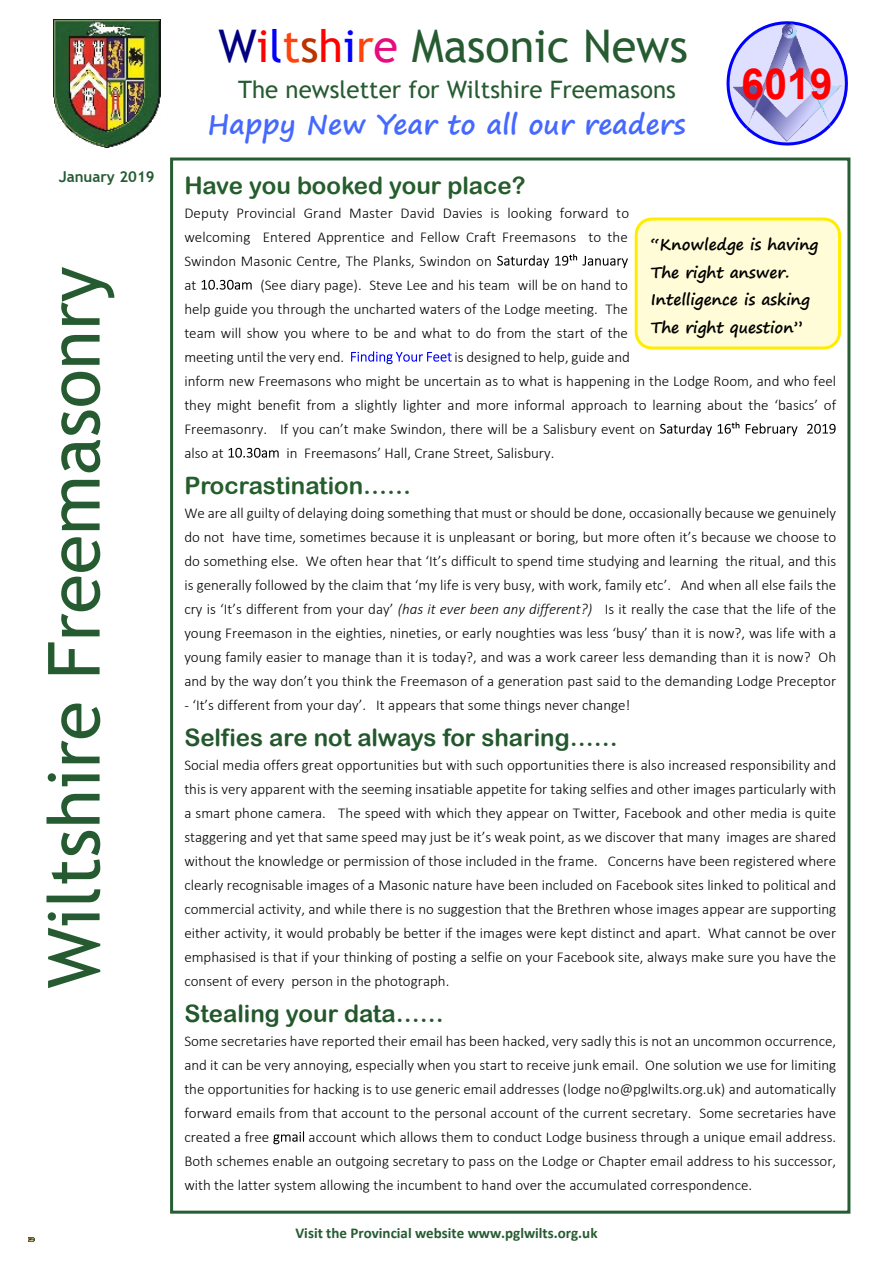
<style>
.page{position:relative;width:893px;height:1263px;background:#fff}
.page>*{position:absolute;margin:0;border:0;box-sizing:border-box;transform-origin:0 0}
.t1{font:72px "Trebuchet MS";color:#265b31}
.t2{font:45px "Trebuchet MS";color:#265b31}
.t3{font:700 42.75px "Arial";color:#f00;scale:.95 1}
.t4{font:700 27px "Segoe Print";color:#4569ff}
.t5{font:24px "Arial Rounded MT Bold";color:#23582d}
.t6{font:24px "Arial Rounded MT Bold";color:#255d2c}
.t7{font:24px "Trebuchet MS";color:#265b31}
.t8{font:700 15.6px/27.5px "Segoe Print";color:#000}
.t9{font:300 15px/24px "Calibri";color:#000;text-align:justify}
.t10{font:700 15px "Calibri";color:#265b31}
.t11{font:700 15px "Trebuchet MS";color:#265b31}
.s1{color:#000080}
.s2{color:#f00}
.s3{color:#00f}
.s4{color:#ff430d}
.s5{color:#bb3400}
.s6{color:#e60c80}
.s7{font-style:italic}
</style>
<div class="page">
<svg style="left:29px;top:1237px;width:5px;height:5px"></svg>
<img style="left:53px;top:20px;width:107px;height:128px">
<svg style="left:726px;top:21px;width:122px;height:124px"></svg>
<img style="left:734px;top:24px;width:107px;height:117px">
<svg style="left:497px;top:255px;width:52px;height:13px"></svg>
<svg style="left:555px;top:254px;width:73px;height:14px"></svg>
<svg style="left:202px;top:280px;width:50px;height:10px"></svg>
<svg style="left:351px;top:351px;width:101px;height:13px"></svg>
<svg style="left:660px;top:423px;width:52px;height:13px"></svg>
<svg style="left:718px;top:422px;width:21px;height:12px"></svg>
<svg style="left:746px;top:423px;width:51px;height:13px"></svg>
<svg style="left:807px;top:424px;width:29px;height:10px"></svg>
<svg style="left:229px;top:448px;width:50px;height:10px"></svg>
<svg style="left:273px;top:1131px;width:31px;height:13px"></svg>
<svg style="left:635px;top:218px;width:206px;height:131px;background:#fffbc9"></svg>
<p class="t11" style="left:59px;top:170px;width:97px">January 2019</p>
<h1 class="t1" style="left:47px;top:988px;width:723px;rotate:-90deg">Wiltshire Freemasonry</h1>
<h2 class="t2" style="left:219px;top:28px;width:471px"><span class="s1">W</span><span class="s2">i</span><span class="s3">l</span><span class="s4">t</span><span class="s5">s</span><span class="s2">h</span><span class="s3">i</span><span class="s4">r</span><span class="s6">e</span> Masonic News</h2>
<h3 class="t7" style="left:238px;top:80px;width:439px">The newsletter for Wiltshire Freemasons</h3>
<h3 class="t4" style="left:208px;top:111px;width:479px">Happy New Year to all our readers</h3>
<h3 class="t3" style="left:742px;top:68px;width:97px">6019</h3>
<h3 class="t6" style="left:184px;top:176px;width:343px">Have you booked your place?</h3>
<p class="t9" style="left:184px;top:202px;width:446px;text-align:left">Deputy Provincial Grand Master David Davies is looking forward to welcoming Entered Apprentice and Fellow Craft Freemasons to the Swindon Masonic Centre, The Planks, Swindon on<br>at</p>
<p class="t8" style="left:651px;top:232px;width:169px">“Knowledge is having<br>The right answer.<br>Intelligence is asking<br>The right question”</p>
<p class="t9" style="left:184px;top:274px;width:445px;text-indent:76px">(See diary page). Steve Lee and his team will be on hand to help guide you through the uncharted waters of the Lodge meeting. The team will show you where to be and what to do from the start of the meeting until the very end.</p>
<p class="t9" style="left:184px;top:346px;width:653px;text-align:left;text-indent:270px">is designed to help, guide and<br>inform new Freemasons who might be uncertain as to what is happening in the Lodge Room, and who feel they might benefit from a slightly lighter and more informal approach to learning about the ‘basics’ of Freemasonry. If you can’t make Swindon, there will be a Salisbury event on<br>also at</p>
<p class="t9" style="left:286px;top:442px;width:270px">in Freemasons’ Hall, Crane Street, Salisbury.</p>
<h3 class="t6" style="left:184px;top:476px;width:228px">Procrastination……</h3>
<p class="t9" style="left:184px;top:502px;width:653px">We are all guilty of delaying doing something that must or should be done, occasionally because we genuinely do not have time, sometimes because it is unpleasant or boring, but more often it’s because we choose to do something else. We often hear that ‘It’s difficult to spend time studying and learning the ritual, and this is generally followed by the claim that ‘my life is very busy, with work, family etc’. And when all else fails the cry is ‘It’s different from your day’ <span class="s7">(has it ever been any different?)</span> Is it really the case that the life of the young Freemason in the eighties, nineties, or early noughties was less ‘busy’ than it is now?, was life with a young family easier to manage than it is today?, and was a work career less demanding than it is now? Oh and by the way don’t you think the Freemason of a generation past said to the demanding Lodge Preceptor</p>
<p class="t9" style="left:184px;top:694px;width:448px">- ‘It’s different from your day’. It appears that some things never change!</p>
<h3 class="t5" style="left:184px;top:728px;width:435px">Selfies are not always for sharing……</h3>
<p class="t9" style="left:184px;top:754px;width:653px">Social media offers great opportunities but with such opportunities there is also increased responsibility and this is very apparent with the seeming insatiable appetite for taking selfies and other images particularly with a smart phone camera. The speed with which they appear on Twitter, Facebook and other media is quite staggering and yet that same speed may just be it’s weak point, as we discover that many images are shared without the knowledge or permission of those included in the frame. Concerns have been registered where clearly recognisable images of a Masonic nature have been included on Facebook sites linked to political and commercial activity, and while there is no suggestion that the Brethren whose images appear are supporting either activity, it would probably be better if the images were kept distinct and apart. What cannot be over emphasised is that if your thinking of posting a selfie on your Facebook site, always make sure you have the consent of every person in the photograph.</p>
<h3 class="t5" style="left:184px;top:1004px;width:261px">Stealing your data……</h3>
<p class="t9" style="left:184px;top:1030px;width:653px">Some secretaries have reported their email has been hacked, very sadly this is not an uncommon occurrence, and it can be very annoying, especially when you start to receive junk email. One solution we use for limiting the opportunities for hacking is to use generic email addresses (lodge no@pglwilts.org.uk) and automatically forward emails from that account to the personal account of the current secretary. Some secretaries have created a free</p>
<p class="t9" style="left:184px;top:1126px;width:653px;text-indent:124px">account which allows them to conduct Lodge business through a unique email address.<br>Both schemes enable an outgoing secretary to pass on the Lodge or Chapter email address to his successor, with the latter system allowing the incumbent to hand over the accumulated correspondence.</p>
<p class="t10" style="left:295px;top:1226px;width:304px">Visit the Provincial website www.pglwilts.org.uk</p>
</div>
